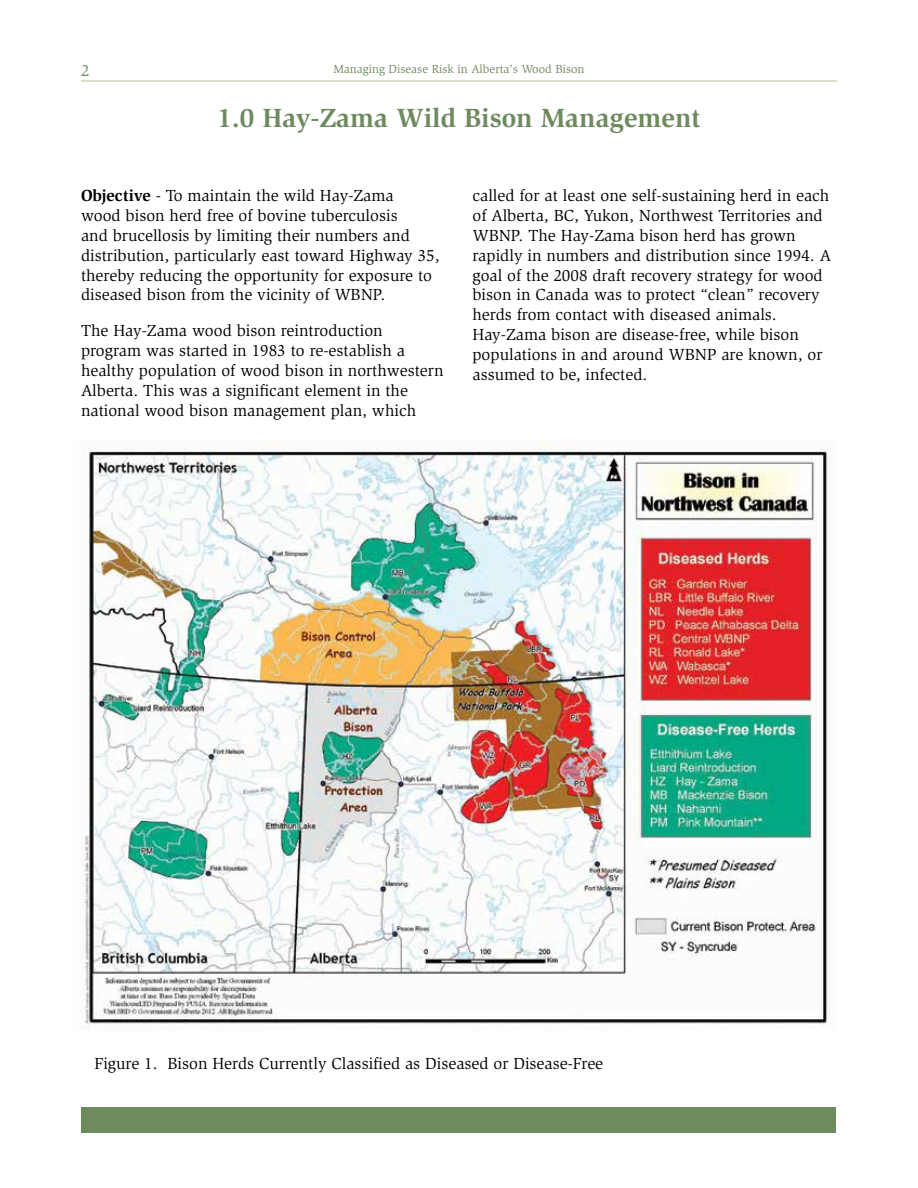
<style>
.page{position:relative;width:918px;height:1188px;background:#fff}
.page>*{position:absolute;margin:0;border:0;box-sizing:border-box;transform-origin:0 0}
.t1{font:700 27px "Slimbach";color:#6e8a5f}
.t2{font:16.5px/19.8px "Slimbach";color:#000}
.t3{font:16.5px "Slimbach";color:#6e8a5f}
.t4{font:12px "Slimbach";color:#6e8a5f}
.s1{font-weight:700}
</style>
<div class="page">
<hr style="left:81px;top:81px;width:756px;height:1px;background:#babf9d">
<div style="left:82px;top:1108px;width:754px;height:25px;background:#6e8a5f"></div>
<img style="left:82px;top:442px;width:746px;height:587px">
<p class="t3" style="left:81px;top:61px;width:10px">2</p>
<p class="t4" style="left:334px;top:62px;width:252px">Managing Disease Risk in Alberta’s Wood Bison</p>
<h1 class="t1" style="left:217px;top:102px;width:485px">1.0 Hay-Zama Wild Bison Management</h1>
<p class="t2" style="left:81px;top:186px;width:360px"><span class="s1">Objective</span> - To maintain the wild Hay-Zama<br>wood bison herd free of bovine tuberculosis<br>and brucellosis by limiting their numbers and distribution, particularly east toward Highway 35, thereby reducing the opportunity for exposure to diseased bison from the vicinity of WBNP.</p>
<p class="t2" style="left:81px;top:321px;width:364px">The Hay-Zama wood bison reintroduction program was started in 1983 to re-establish a healthy population of wood bison in northwestern Alberta. This was a significant element in the national wood bison management plan, which</p>
<p class="t2" style="left:472px;top:186px;width:360px">called for at least one self-sustaining herd in each of Alberta, BC, Yukon, Northwest Territories and WBNP. The Hay-Zama bison herd has grown rapidly in numbers and distribution since 1994. A goal of the 2008 draft recovery strategy for wood bison in Canada was to protect “clean” recovery herds from contact with diseased animals.<br>Hay-Zama bison are disease-free, while bison populations in and around WBNP are known, or assumed to be, infected.</p>
<p class="t2" style="left:94px;top:1053px;width:510px">Figure 1. Bison Herds Currently Classified as Diseased or Disease-Free</p>
</div>
